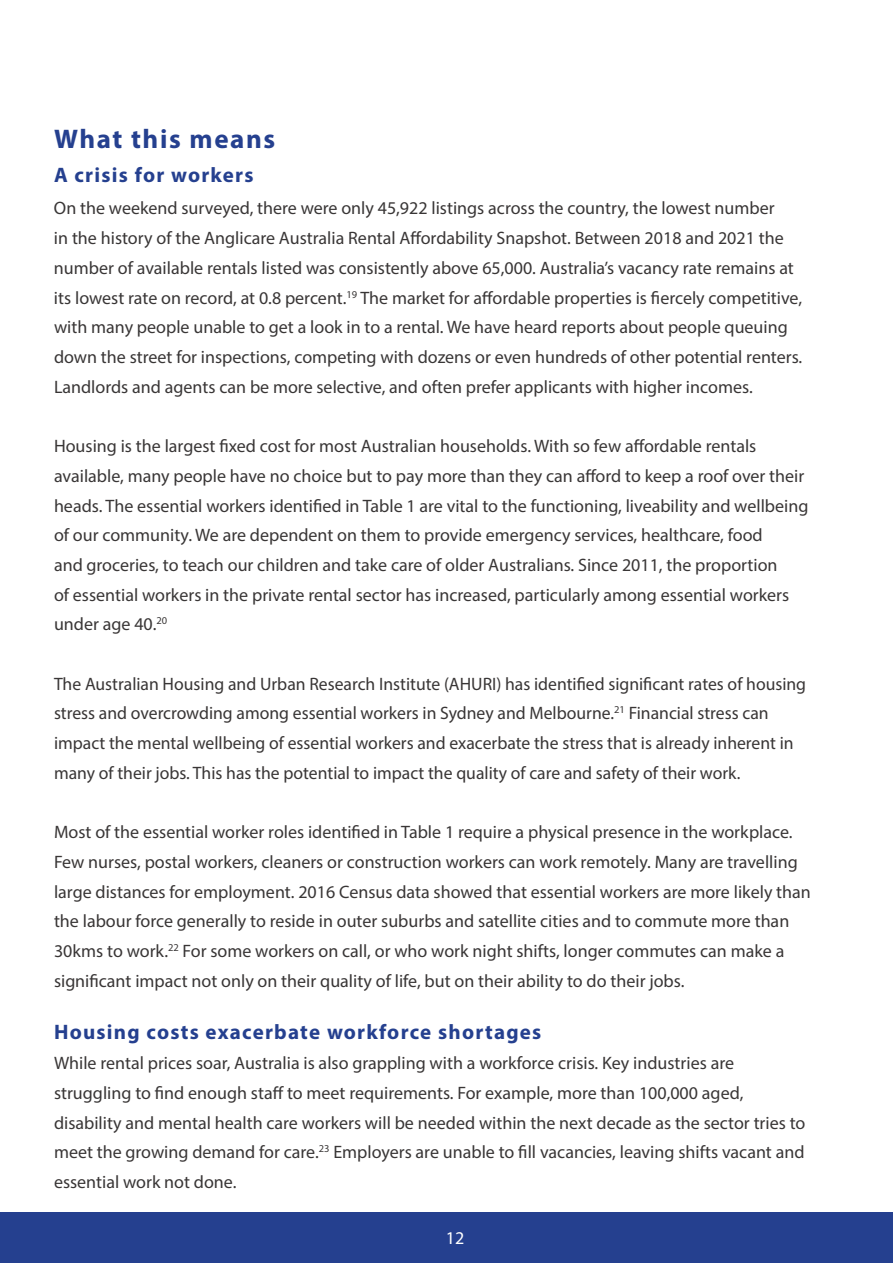
<style>
.page{position:relative;width:893px;height:1263px;background:#fff}
.page>*{position:absolute;margin:0;border:0;box-sizing:border-box;transform-origin:0 0}
.t1{font:700 27px "Myriad Pro";letter-spacing:.06em;color:#25408f}
.t2{font:700 21px "Myriad Pro";letter-spacing:.06em;color:#25408f}
.t3{font:18px/29.7px "Myriad Pro";color:#393636}
.t4{font:18px "Myriad Pro";color:#fff}
</style>
<div class="page">
<div style="left:0;top:1212px;width:892px;height:51px;background:#25408f"></div>
<h1 class="t1" style="left:54px;top:121px;width:223px">What this means</h1>
<p class="t2" style="left:54px;top:162px;width:201px">A crisis for workers</p>
<p class="t3" style="left:54px;top:193px;width:750px">On the weekend surveyed, there were only 45,922 listings across the country, the lowest number<br>in the history of the Anglicare Australia Rental Affordability Snapshot. Between 2018 and 2021 the number of available rentals listed was consistently above 65,000. Australia’s vacancy rate remains at its lowest rate on record, at 0.8 percent.<sup>19</sup> The market for affordable properties is fiercely competitive, with many people unable to get a look in to a rental. We have heard reports about people queuing down the street for inspections, competing with dozens or even hundreds of other potential renters.<br>Landlords and agents can be more selective, and often prefer applicants with higher incomes.</p>
<p class="t3" style="left:54px;top:431px;width:756px">Housing is the largest fixed cost for most Australian households. With so few affordable rentals available, many people have no choice but to pay more than they can afford to keep a roof over their heads. The essential workers identified in Table 1 are vital to the functioning, liveability and wellbeing of our community. We are dependent on them to provide emergency services, healthcare, food<br>and groceries, to teach our children and take care of older Australians. Since 2011, the proportion<br>of essential workers in the private rental sector has increased, particularly among essential workers under age 40.<sup>20</sup></p>
<p class="t3" style="left:54px;top:668px;width:754px">The Australian Housing and Urban Research Institute (AHURI) has identified significant rates of housing stress and overcrowding among essential workers in Sydney and Melbourne.<sup>21</sup> Financial stress can impact the mental wellbeing of essential workers and exacerbate the stress that is already inherent in many of their jobs. This has the potential to impact the quality of care and safety of their work.</p>
<p class="t3" style="left:54px;top:817px;width:758px">Most of the essential worker roles identified in Table 1 require a physical presence in the workplace.<br>Few nurses, postal workers, cleaners or construction workers can work remotely. Many are travelling large distances for employment. 2016 Census data showed that essential workers are more likely than the labour force generally to reside in outer suburbs and satellite cities and to commute more than 30kms to work.<sup>22</sup> For some workers on call, or who work night shifts, longer commutes can make a significant impact not only on their quality of life, but on their ability to do their jobs.</p>
<p class="t2" style="left:54px;top:1019px;width:489px">Housing costs exacerbate workforce shortages</p>
<p class="t3" style="left:54px;top:1048px;width:753px">While rental prices soar, Australia is also grappling with a workforce crisis. Key industries are struggling to find enough staff to meet requirements. For example, more than 100,000 aged, disability and mental health care workers will be needed within the next decade as the sector tries to meet the growing demand for care.<sup>23</sup> Employers are unable to fill vacancies, leaving shifts vacant and essential work not done.</p>
<p class="t4" style="left:446px;top:1226px;width:20px">12</p>
</div>
